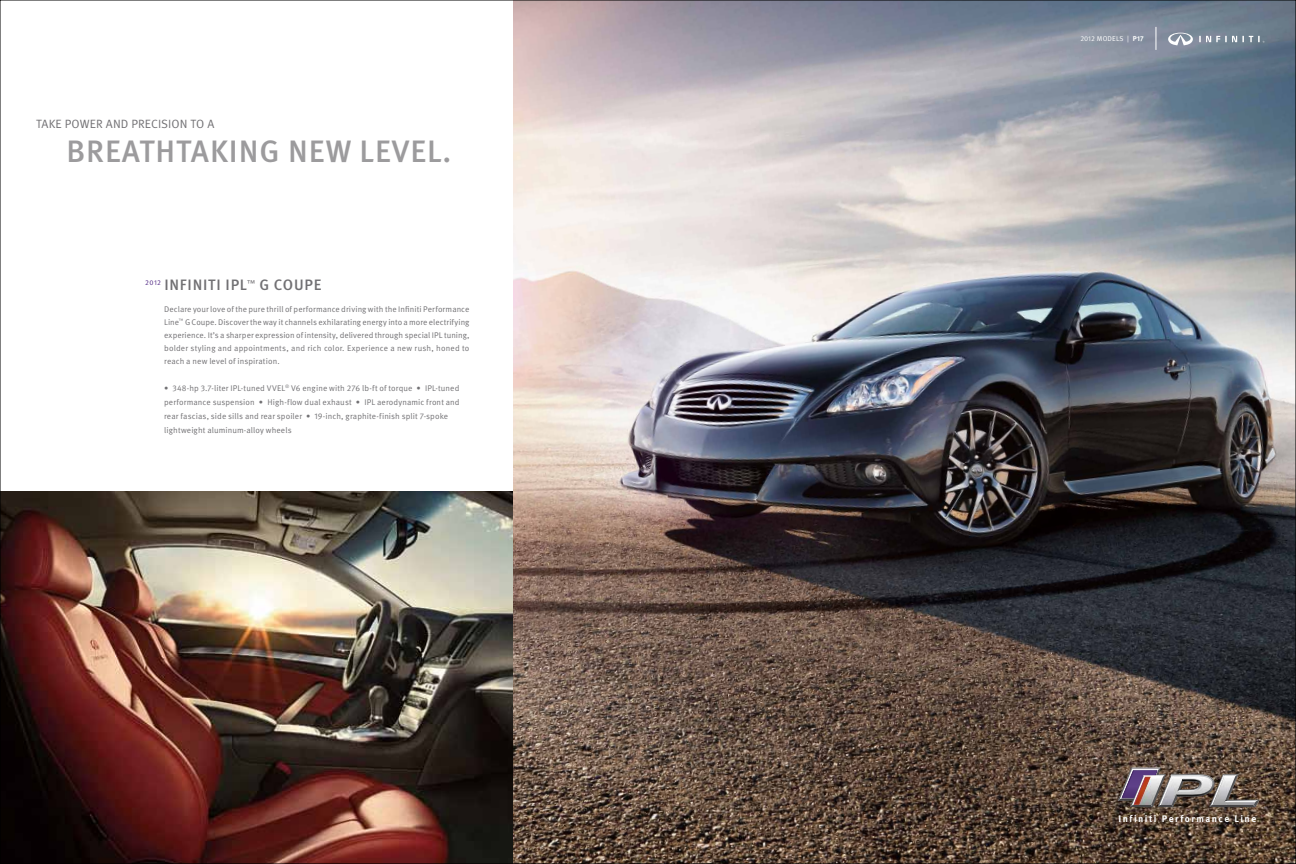
<style>
.page{position:relative;width:1296px;height:864px;background:#fff}
.page>*{position:absolute;margin:0;border:0;box-sizing:border-box;transform-origin:0 0}
.t1{font:500 31px "Meta Pro";letter-spacing:.03em;color:#9c9b9d}
.t2{font:500 15.1px "Meta Pro";letter-spacing:.05em;color:#717073}
.t3{font:12px "Meta Pro Norm";letter-spacing:.01em;color:#717073}
.t4{font:700 9.5px "Meta Pro";letter-spacing:.15em;color:#fff}
.t5{font:8.2px/13px "Meta Pro Norm";letter-spacing:.01em;color:#717073;text-align:justify}
.t6{font:7px "Meta Pro Norm";letter-spacing:.025em;color:#fff}
.s1{font-family:"Meta Pro";font-weight:700}
</style>
<div class="page">
<img style="left:2px;top:491px;width:511px;height:371px">
<img style="left:513px;top:2px;width:781px;height:860px">
<img style="left:1116px;top:765px;width:144px;height:45px">
<img style="left:1118px;top:768px;width:141px;height:39px">
<svg style="left:1156px;top:27px;width:1px;height:23px"></svg>
<svg style="left:1199px;top:36px;width:66px;height:7px"></svg>
<svg style="left:1168px;top:33px;width:25px;height:12px"></svg>
<h3 class="t3" style="left:36px;top:115px;width:180px">TAKE POWER AND PRECISION TO A</h3>
<h1 class="t1" style="left:66px;top:128px;width:386px">BREATHTAKING NEW LEVEL.</h1>
<h2 class="t2" style="left:145px;top:273px;width:178px"><sup>2012</sup> INFINITI IPL<sup>™</sup> G COUPE</h2>
<p class="t5" style="left:164px;top:302px;width:307px">Declare your love of the pure thrill of performance driving with the Infiniti Performance Line<sup>™</sup> G Coupe. Discover the way it channels exhilarating energy into a more electrifying experience. It’s a sharper expression of intensity, delivered through special IPL tuning, bolder styling and appointments, and rich color. Experience a new rush, honed to reach a new level of inspiration.</p>
<p class="t5" style="left:164px;top:380px;width:297px;line-height:14px;text-align:left">• 348-hp 3.7-liter IPL-tuned VVEL<sup>®</sup> V6 engine with 276 lb-ft of torque • IPL-tuned performance suspension • High-flow dual exhaust • IPL aerodynamic front and rear fascias, side sills and rear spoiler • 19-inch, graphite-finish split 7-spoke lightweight aluminum-alloy wheels</p>
<p class="t6" style="left:1080px;top:33px;width:65px">2012 model s | <span class="s1">P17</span></p>
<p class="t4" style="left:1118px;top:811px;width:139px">Infiniti Performance Line</p>
</div>
